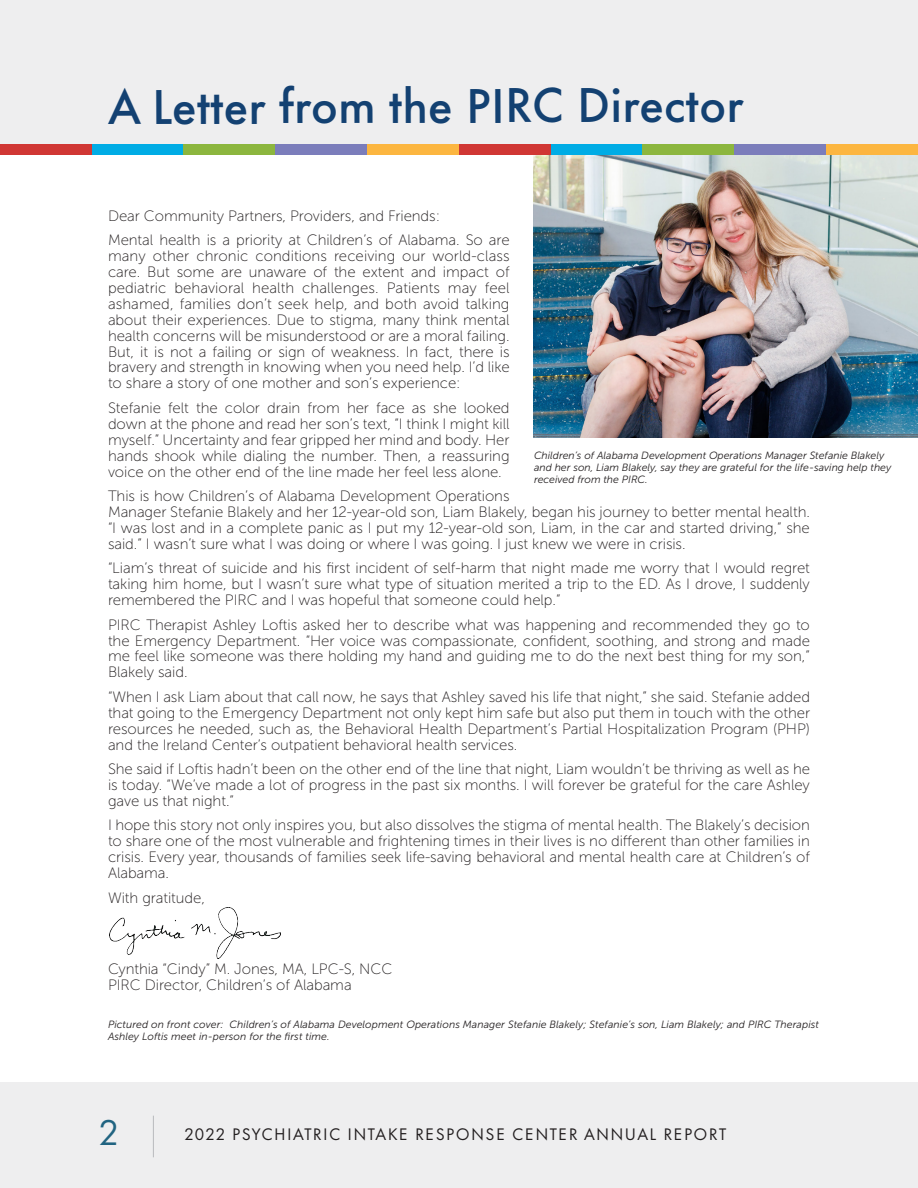
<style>
.page{position:relative;width:918px;height:1188px;background:#fff}
.page>*{position:absolute;margin:0;border:0;box-sizing:border-box;transform-origin:0 0}
.t1{font:500 45px "Futura Now Text";letter-spacing:-.015em;color:#134172}
.t2{font:33px "Futura Now Text";color:#216481}
.t3{font:15.3px "Futura Now Text";letter-spacing:.085em;color:#231f20}
.t4{font:15px/15.9px "Museo Sans 100";letter-spacing:-.005em;color:#231f20;text-align:justify}
.t5{font:italic 10.5px/12px "Museo Sans 300";color:#231f20}
</style>
<div class="page">
<div style="left:0;top:1082px;width:918px;height:106px;background:#eeeeef"></div>
<img style="left:110px;top:908px;width:171px;height:50px">
<div style="left:0;top:0;width:918px;height:148px;background:#eeeeef"></div>
<img style="left:534px;top:154px;width:384px;height:283px">
<div style="left:0;top:144px;width:92px;height:10px;background:#d03734"></div>
<div style="left:92px;top:144px;width:92px;height:10px;background:#00ace5"></div>
<div style="left:184px;top:144px;width:91px;height:10px;background:#8cb63e"></div>
<div style="left:275px;top:144px;width:92px;height:10px;background:#7b7dbb"></div>
<div style="left:367px;top:144px;width:92px;height:10px;background:#fcb640"></div>
<div style="left:459px;top:144px;width:92px;height:10px;background:#d03734"></div>
<div style="left:551px;top:144px;width:92px;height:10px;background:#00ace5"></div>
<div style="left:643px;top:144px;width:91px;height:10px;background:#8cb63e"></div>
<div style="left:734px;top:144px;width:92px;height:10px;background:#7b7dbb"></div>
<div style="left:826px;top:144px;width:92px;height:10px;background:#fcb640"></div>
<hr style="left:153px;top:1116px;width:1px;height:41px;background:#bcbdc0">
<p class="t1" style="left:108px;top:69px;width:637px">A Letter from the PIRC Director</p>
<p class="t4" style="left:108px;top:208px;width:334px">Dear Community Partners, Providers, and Friends:</p>
<p class="t4" style="left:108px;top:232px;width:403px">Mental health is a priority at Children’s of Alabama. So are many other chronic conditions receiving our world-class care. But some are unaware of the extent and impact of pediatric behavioral health challenges. Patients may feel ashamed, families don’t seek help, and both avoid talking about their experiences. Due to stigma, many think mental health concerns will be misunderstood or are a moral failing.<br>But, it is not a failing or sign of weakness. In fact, there is bravery and strength in knowing when you need help. I’d like to share a story of one mother and son’s experience:</p>
<p class="t4" style="left:108px;top:400px;width:403px">Stefanie felt the color drain from her face as she looked down at the phone and read her son’s text, “I think I might kill myself.” Uncertainty and fear gripped her mind and body. Her hands shook while dialing the number. Then, a reassuring voice on the other end of the line made her feel less alone.</p>
<p class="t4" style="left:108px;top:488px;width:703px;text-align:left">This is how Children’s of Alabama Development Operations<br>Manager Stefanie Blakely and her 12-year-old son, Liam Blakely, began his journey to better mental health. “I was lost and in a complete panic as I put my 12-year-old son, Liam, in the car and started driving,” she said.” I wasn’t sure what I was doing or where I was going. I just knew we were in crisis.</p>
<p class="t4" style="left:108px;top:560px;width:704px">“Liam’s threat of suicide and his first incident of self-harm that night made me worry that I would regret taking him home, but I wasn’t sure what type of situation merited a trip to the ED. As I drove, I suddenly remembered the PIRC and I was hopeful that someone could help.”</p>
<p class="t4" style="left:108px;top:617px;width:704px">PIRC Therapist Ashley Loftis asked her to describe what was happening and recommended they go to the Emergency Department. “Her voice was compassionate, confident, soothing, and strong and made me feel like someone was there holding my hand and guiding me to do the next best thing for my son,” Blakely said.</p>
<p class="t4" style="left:108px;top:689px;width:704px">“When I ask Liam about that call now, he says that Ashley saved his life that night,” she said. Stefanie added that going to the Emergency Department not only kept him safe but also put them in touch with the other resources he needed, such as, the Behavioral Health Department’s Partial Hospitalization Program (PHP) and the Ireland Center’s outpatient behavioral health services.</p>
<p class="t4" style="left:108px;top:761px;width:704px">She said if Loftis hadn’t been on the other end of the line that night, Liam wouldn’t be thriving as well as he is today. “We’ve made a lot of progress in the past six months. I will forever be grateful for the care Ashley gave us that night.”</p>
<p class="t4" style="left:108px;top:818px;width:704px">I hope this story not only inspires you, but also dissolves the stigma of mental health. The Blakely’s decision to share one of the most vulnerable and frightening times in their lives is no different than other families in crisis. Every year, thousands of families seek life-saving behavioral and mental health care at Children’s of Alabama.</p>
<p class="t4" style="left:108px;top:890px;width:98px">With gratitude,</p>
<p class="t5" style="left:534px;top:449px;width:359px">Children’s of Alabama Development Operations Manager Stefanie Blakely and her son, Liam Blakely, say they are grateful for the life-saving help they received from the PIRC.</p>
<p class="t4" style="left:108px;top:961px;width:286px">Cynthia “Cindy” M. Jones, MA, LPC-S, NCC</p>
<p class="t4" style="left:108px;top:977px;width:245px">PIRC Director, Children’s of Alabama</p>
<p class="t5" style="left:108px;top:1018px;width:713px">Pictured on front cover: Children’s of Alabama Development Operations Manager Stefanie Blakely; Stefanie’s son, Liam Blakely; and PIRC Therapist<br>Ashley Loftis meet in-person for the first time.</p>
<h2 class="t2" style="left:99px;top:1107px;width:21px">2</h2>
<p class="t3" style="left:184px;top:1122px;width:543px">2022 PSYCHIATRIC INTAKE RESPONSE CENTER ANNUAL REPORT</p>
</div>
